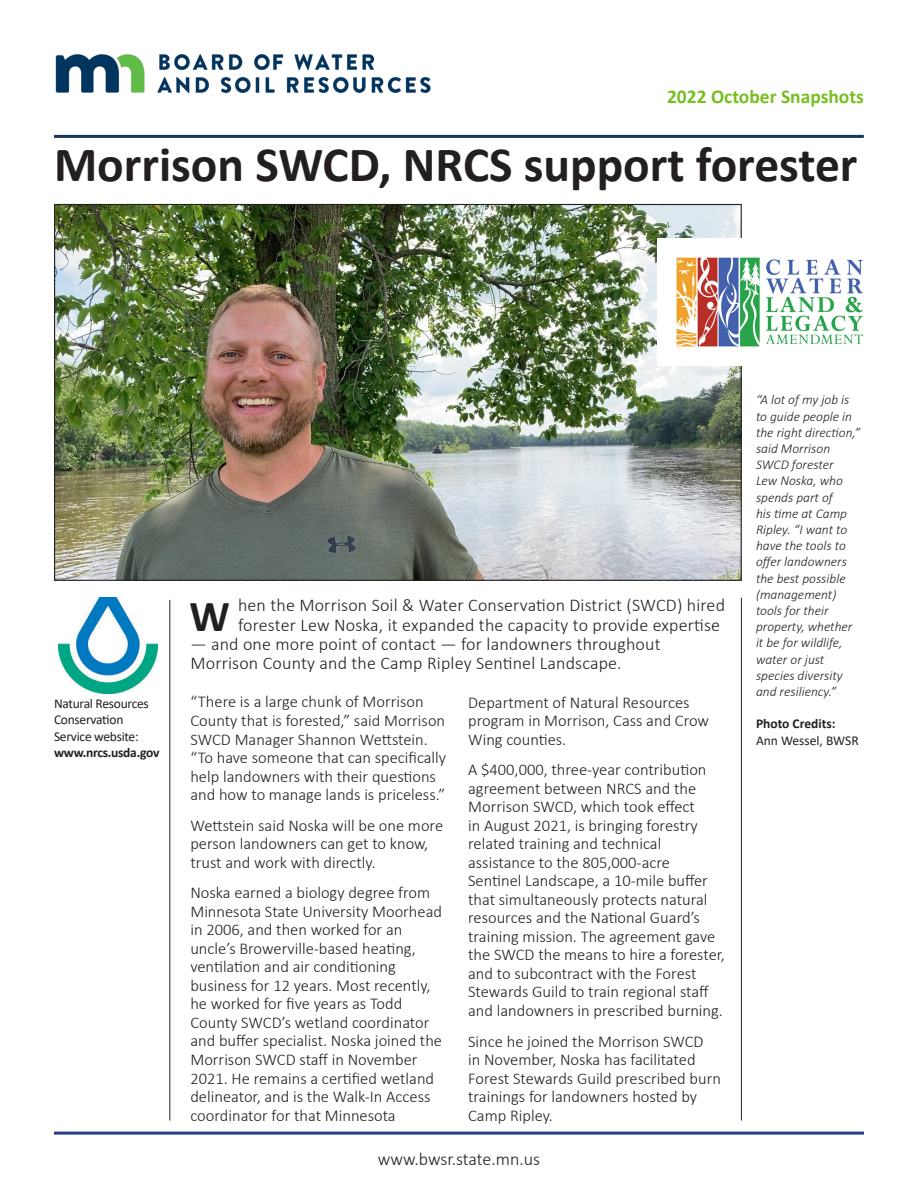
<style>
.page{position:relative;width:918px;height:1188px;background:#fff}
.page>*{position:absolute;margin:0;border:0;box-sizing:border-box;transform-origin:0 0}
.t1{font:700 49.5px "Calibri";color:#231f20}
.t2{font:700 44.55px "Calibri";color:#231f20}
.t3{font:700 19.5px "Calibri";color:#78be21}
.t4{font:300 18px/19.4px "Calibri";letter-spacing:.01em;color:#231f20}
.t5{font:300 16.5px/18.6px "Calibri";color:#231f20}
.t6{font:italic 300 13.5px/16.2px "Calibri";color:#231f20}
.t7{font:13.5px/16.2px "Calibri";letter-spacing:-.02em;color:#231f20}
.t8{font:13.5px "Calibri";color:#231f20}
.t9{font:700 13.5px "Calibri";color:#231f20}
.s1{font-weight:700}
</style>
<div class="page">
<hr style="left:54px;top:135px;width:810px;height:3px;background:#15375e">
<hr style="left:741px;top:598px;width:1px;height:522px;background:#231f20">
<hr style="left:169px;top:600px;width:1px;height:520px;background:#231f20">
<img style="left:56px;top:206px;width:684px;height:373px">
<hr style="left:54px;top:1132px;width:810px;height:3px;background:#253f8e">
<img style="left:58px;top:598px;width:99px;height:96px">
<img style="left:658px;top:239px;width:205px;height:127px">
<img style="left:55px;top:54px;width:376px;height:40px">
<p class="t3" style="left:667px;top:83px;width:198px">2022 October Snapshots</p>
<p class="t1" style="left:54px;top:129px;width:805px">Morrison SWCD, NRCS support forester</p>
<p class="t7" style="left:54px;top:695px;width:107px">Natural Resources<br>Conservation<br>Service website: <span class="s1">www.nrcs.usda.gov</span></p>
<p class="t2" style="left:189px;top:584px;width:42px">W</p>
<p class="t4" style="left:238px;top:595px;width:489px">hen the Morrison Soil &amp; Water Conservation District (SWCD) hired forester Lew Noska, it expanded the capacity to provide expertise</p>
<p class="t4" style="left:190px;top:634px;width:472px">— and one more point of contact — for landowners throughout<br>Morrison County and the Camp Ripley Sentinel Landscape.</p>
<p class="t5" style="left:190px;top:693px;width:257px">“There is a large chunk of Morrison County that is forested,” said Morrison SWCD Manager Shannon Wettstein. “To have someone that can specifically help landowners with their questions and how to manage lands is priceless.”</p>
<p class="t5" style="left:190px;top:816px;width:254px">Wettstein said Noska will be one more person landowners can get to know, trust and work with directly.</p>
<p class="t5" style="left:190px;top:883px;width:253px">Noska earned a biology degree from Minnesota State University Moorhead in 2006, and then worked for an uncle’s Browerville-based heating, ventilation and air conditioning business for 12 years. Most recently, he worked for five years as Todd County SWCD’s wetland coordinator and buffer specialist. Noska joined the Morrison SWCD staff in November 2021. He remains a certified wetland delineator, and is the Walk-In Access coordinator for that Minnesota</p>
<p class="t5" style="left:468px;top:693px;width:243px">Department of Natural Resources program in Morrison, Cass and Crow<br>Wing counties.</p>
<p class="t5" style="left:468px;top:760px;width:258px">A $400,000, three-year contribution agreement between NRCS and the Morrison SWCD, which took effect<br>in August 2021, is bringing forestry related training and technical assistance to the 805,000-acre Sentinel Landscape, a 10-mile buffer that simultaneously protects natural resources and the National Guard’s training mission. The agreement gave the SWCD the means to hire a forester, and to subcontract with the Forest Stewards Guild to train regional staff and landowners in prescribed burning.</p>
<p class="t5" style="left:468px;top:1032px;width:254px">Since he joined the Morrison SWCD<br>in November, Noska has facilitated<br>Forest Stewards Guild prescribed burn trainings for landowners hosted by<br>Camp Ripley.</p>
<p class="t4" style="left:378px;top:1149px;width:164px">www.bwsr.state.mn.us</p>
<p class="t6" style="left:756px;top:392px;width:106px">“A lot of my job is to guide people in the right direction,” said Morrison<br>SWCD forester<br>Lew Noska, who spends part of<br>his time at Camp<br>Ripley. “I want to have the tools to offer landowners the best possible (management) tools for their property, whether it be for wildlife, water or just species diversity and resiliency.”</p>
<p class="t9" style="left:756px;top:714px;width:81px">Photo Credits:</p>
<p class="t8" style="left:756px;top:731px;width:104px">Ann Wessel, BWSR</p>
</div>
